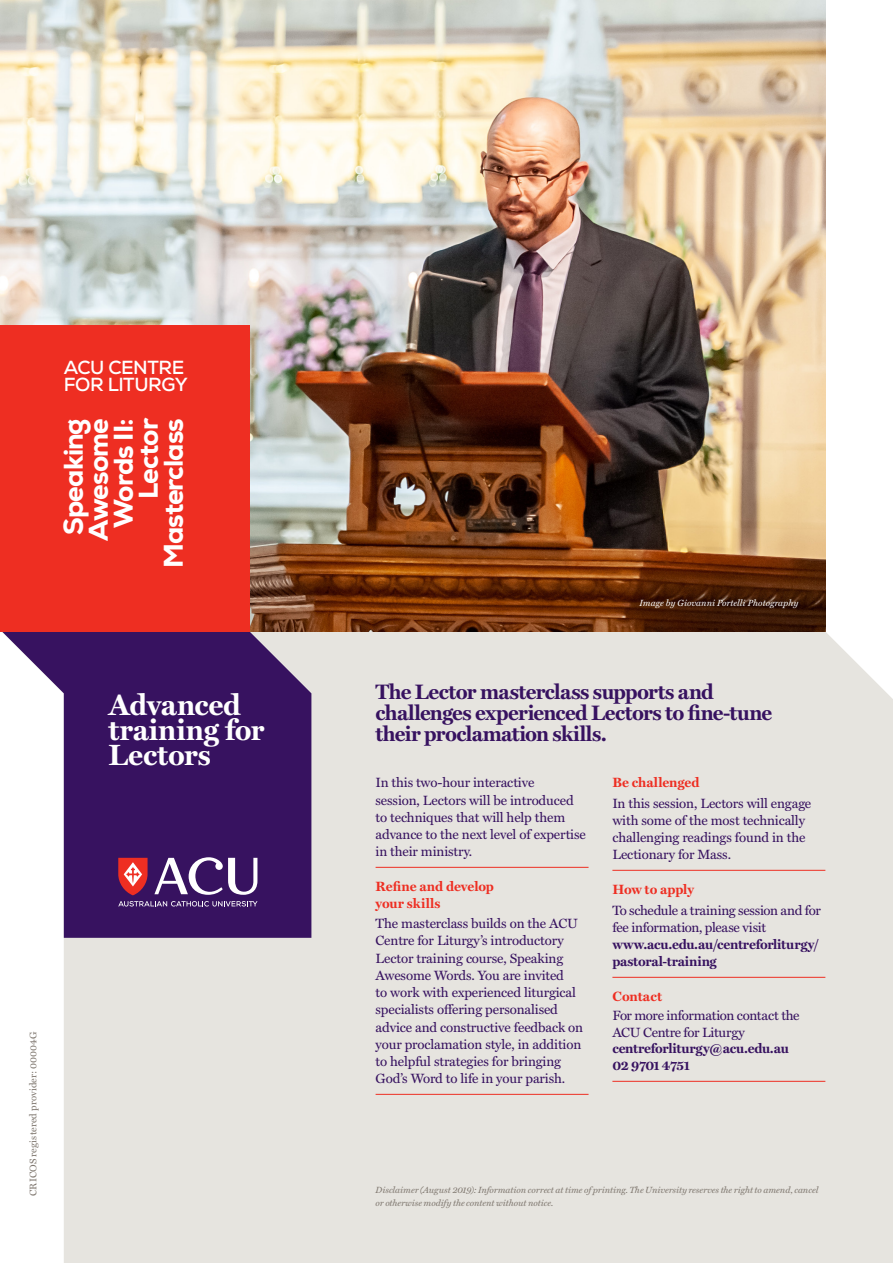
<style>
.page{position:relative;width:893px;height:1263px;background:#fff}
.page>*{position:absolute;margin:0;border:0;box-sizing:border-box;transform-origin:0 0}
._02_Front_cover_-_Mi{font:700 29.4px/25px "Miller Text";letter-spacing:-.005em;color:#fff}
._01_Front_cover-_Nex{font:800 27px/25px "Nexa";letter-spacing:-.03em;color:#fff;text-align:right}
._07_Side_Miller_purp{font:700 21px/21px "Miller Text";letter-spacing:-.03em;color:#371260}
._03_Front_cover_-_Fa{font:700 18.9px/16.8px "Nexa";letter-spacing:-.025em;color:#fff}
._07_Side_Miller_purp-2{font:13.5px/17.2px "Miller Text";letter-spacing:-.01em;color:#371260}
._16_Subheading_-_L2{font:700 13.5px/17.2px "Miller Text";letter-spacing:-.005em;color:#ee2e22}
._07_CRICOS_code{font:9.75px "Miller Text";letter-spacing:.01em;color:#7f776f}
._22_Credit{font:italic 9px/12.6px "Miller Text";letter-spacing:-.005em;color:#7f776f}
._22_Credit-2{font:italic 9px "Miller Text";color:#fff}
.s1{font-weight:700}
</style>
<div class="page">
<div style="left:64px;top:631px;width:829px;height:632px;background:#e6e4df"></div>
<hr style="left:376px;top:867px;width:213px;height:1px;background:#ee2e22">
<hr style="left:376px;top:1094px;width:213px;height:1px;background:#ee2e22">
<hr style="left:612px;top:870px;width:213px;height:1px;background:#ee2e22">
<hr style="left:612px;top:977px;width:213px;height:1px;background:#ee2e22">
<hr style="left:612px;top:1081px;width:213px;height:1px;background:#ee2e22">
<img style="left:0;top:0;width:825px;height:631px">
<svg style="left:2px;top:631px;width:309px;height:307px;fill:#371260"></svg>
<div style="left:0;top:325px;width:249px;height:306px;background:#ee2e22"></div>
<svg style="left:118px;top:858px;width:30px;height:37px"></svg>
<svg style="left:118px;top:901px;width:139px;height:5px"></svg>
<svg style="left:154px;top:857px;width:103px;height:38px"></svg>
<p class="_03_Front_cover_-_Fa" style="left:64px;top:359px;width:125px">ACU CENTRE<br>FOR LITURGY</p>
<p class="_01_Front_cover-_Nex" style="left:61px;top:568px;width:152px;rotate:-90deg">Speaking<br>Awesome<br>Words II:<br>Lector<br>Masterclass</p>
<p class="_02_Front_cover_-_Mi" style="left:108px;top:691px;width:158px">Advanced training for<br>Lectors</p>
<p class="_07_CRICOS_code" style="left:26px;top:1196px;width:166px;rotate:-90deg">CRICOS registered provider: 00004G</p>
<p class="_22_Credit-2" style="left:639px;top:595px;width:160px">Image by Giovanni Portelli Photography</p>
<p class="_07_Side_Miller_purp" style="left:376px;top:681px;width:398px">The Lector masterclass supports and challenges experienced Lectors to fine-tune their proclamation skills.</p>
<p class="_07_Side_Miller_purp-2" style="left:376px;top:773px;width:212px">In this two-hour interactive<br>session, Lectors will be introduced to techniques that will help them advance to the next level of expertise in their ministry.</p>
<p class="_16_Subheading_-_L2" style="left:376px;top:877px;width:120px">Refine and develop your skills</p>
<p class="_07_Side_Miller_purp-2" style="left:376px;top:914px;width:209px">The masterclass builds on the ACU Centre for Liturgy’s introductory Lector training course, Speaking Awesome Words. You are invited<br>to work with experienced liturgical specialists offering personalised advice and constructive feedback on your proclamation style, in addition to helpful strategies for bringing God’s Word to life in your parish.</p>
<p class="_16_Subheading_-_L2" style="left:612px;top:773px;width:89px">Be challenged</p>
<p class="_07_Side_Miller_purp-2" style="left:612px;top:793px;width:200px">In this session, Lectors will engage with some of the most technically challenging readings found in the<br>Lectionary for Mass.</p>
<p class="_16_Subheading_-_L2" style="left:612px;top:880px;width:83px">How to apply</p>
<p class="_07_Side_Miller_purp-2" style="left:612px;top:900px;width:210px">To schedule a training session and for fee information, please visit <span class="s1">www.acu.edu.au/centreforliturgy/ pastoral-training</span></p>
<p class="_16_Subheading_-_L2" style="left:612px;top:987px;width:51px">Contact</p>
<p class="_07_Side_Miller_purp-2" style="left:612px;top:1006px;width:189px;line-height:16.8px">For more information contact the<br>ACU Centre for Liturgy <span class="s1">centreforliturgy@acu.edu.au<br>02 9701 4751</span></p>
<p class="_22_Credit" style="left:376px;top:1183px;width:444px">Disclaimer (August 2019): Information correct at time of printing. The University reserves the right to amend, cancel or otherwise modify the content without notice.</p>
</div>
